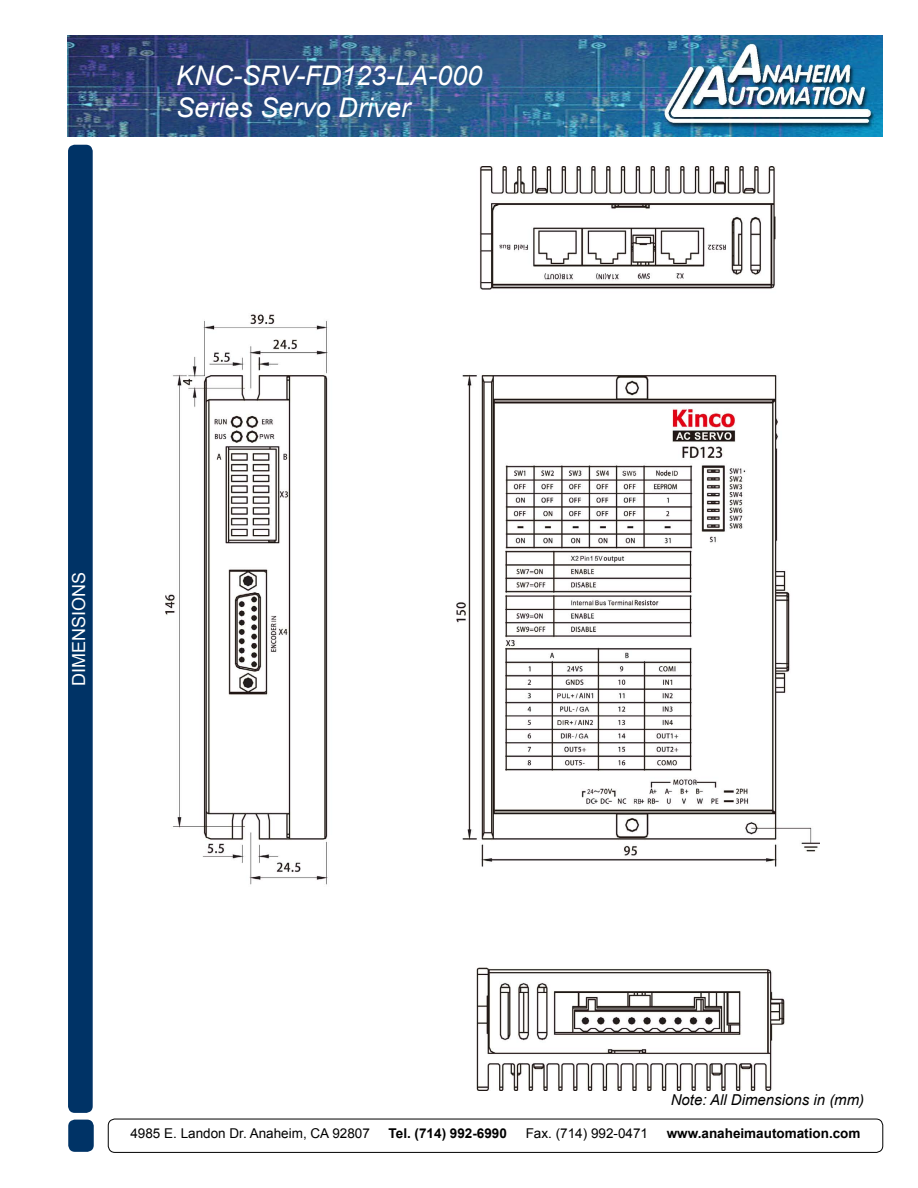
<style>
.page{position:relative;width:918px;height:1188px;background:#fff}
.page>*{position:absolute;margin:0;border:0;box-sizing:border-box;transform-origin:0 0}
.t1{font:italic 27px/32.4px "Arial";color:#fff}
.t2{font:18px "Arial";color:#fff}
.t3{font:italic 15px "Arial";color:#000}
.t4{font:13.5px "Arial";color:#000}
.t5{font:700 13.5px "Arial";color:#000}
</style>
<div class="page">
<div style="left:68px;top:145px;width:25px;height:968px;background:#036;border-radius:7px"></div>
<div style="left:68px;top:1120px;width:26px;height:32px;background:#036;border-radius:7px"></div>
<div style="left:108px;top:1119px;width:775px;height:34px;border:1px solid #000;border-radius:7px"></div>
<img style="left:68px;top:35px;width:815px;height:101px">
<img style="left:165px;top:167px;width:655px;height:924px">
<h1 class="t1" style="left:176px;top:60px;width:308px">KNC-SRV-FD123-LA-000<br>Series Servo Driver</h1>
<h2 class="t2" style="left:67px;top:686px;width:116px;rotate:-90deg">DIMENSIONS</h2>
<p class="t3" style="left:671px;top:1090px;width:195px">Note: All Dimensions in (mm)</p>
<p class="t4" style="left:130px;top:1125px;width:241px">4985 E. Landon Dr. Anaheim, CA 92807</p>
<p class="t5" style="left:389px;top:1125px;width:120px">Tel. (714) 992-6990</p>
<p class="t4" style="left:526px;top:1125px;width:124px">Fax. (714) 992-0471</p>
<p class="t5" style="left:667px;top:1125px;width:195px">www.anaheimautomation.com</p>
</div>
